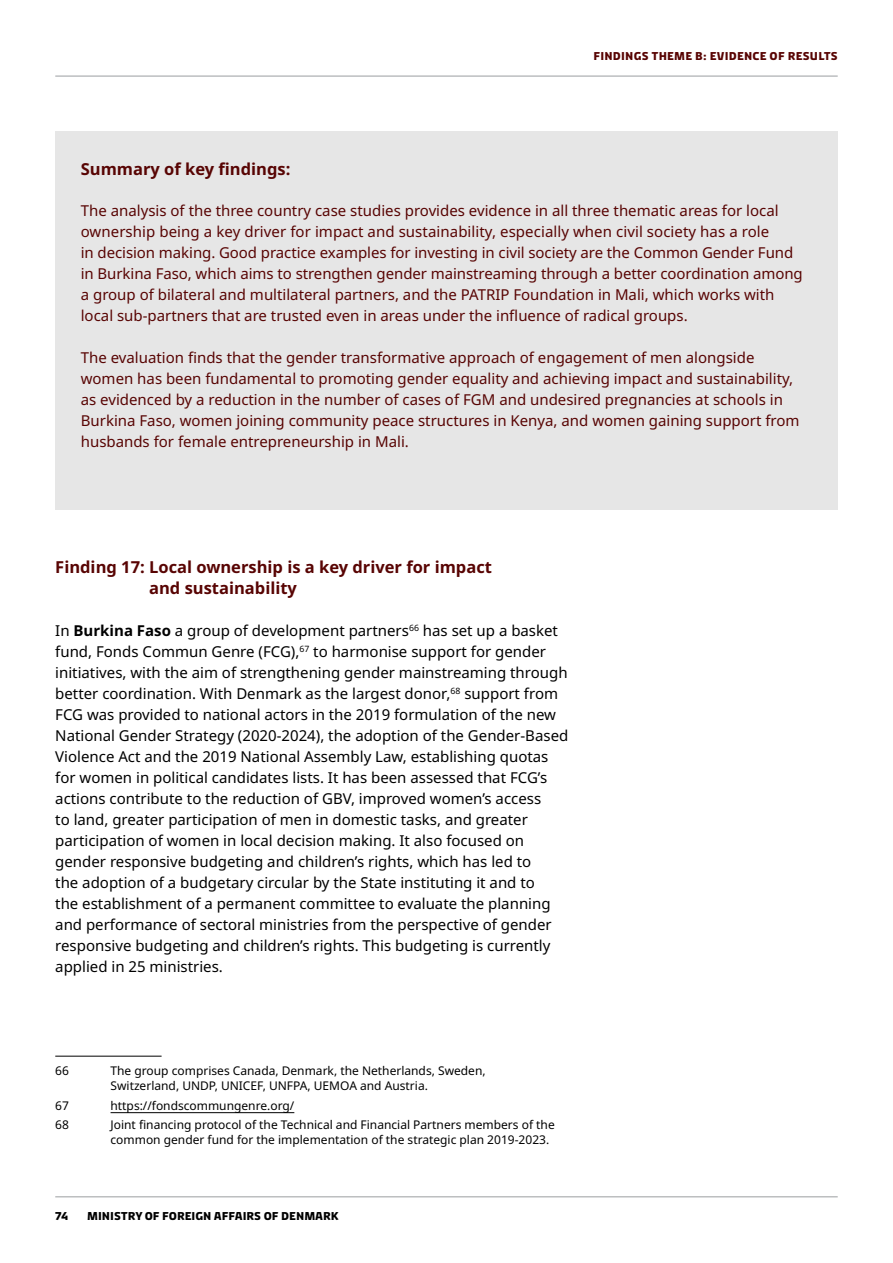
<style>
.page{position:relative;width:893px;height:1263px;background:#fff}
.page>*{position:absolute;margin:0;border:0;box-sizing:border-box;transform-origin:0 0}
.t1{font:700 16.5px/21px "Noto Sans";color:#580403}
.t2{font:16.5px "Noto Sans Bold 2";color:#580403}
.t3{font:15px/21px "Noto Sans";color:#000}
.t4{font:15px/21px "Noto Sans";color:#580403}
.t5{font:12px/15px "Noto Sans Regular 2";color:#000}
.t6{font:12px/15px "Noto Sans";color:#000}
.t7{font:700 11.25px "Diplomacy V2";color:#000}
.t8{font:700 11.25px "Diplomacy V2";letter-spacing:.02em;color:#580403}
.s1{font-family:"Noto Sans Regular 2"}
.s2{font-family:"Noto Sans Bold 2";font-weight:400}
.s3{font-weight:700}
.s4{font-family:"Noto Sans"}
</style>
<div class="page">
<hr style="left:55px;top:1056px;width:107px;height:1px;background:#000">
<hr style="left:111px;top:1112px;width:183px;height:1px;background:#000">
<div style="left:55px;top:132px;width:783px;height:378px;background:#e6e6e6"></div>
<hr style="left:55px;top:75px;width:783px;height:2px;background:#bcbec0">
<hr style="left:55px;top:1196px;width:783px;height:1px;background:#bcbec0">
<p class="t8" style="left:593px;top:48px;width:246px">FINDINGS THEME B: EVIDENCE OF RESULTS</p>
<h3 class="t2" style="left:81px;top:157px;width:211px">Summary of key findings:</h3>
<p class="t4" style="left:81px;top:200px;width:723px">The analysis of the three country case studies provides evidence in all three thematic areas for local ownership being a key driver for impact and sustainability, especially when civil society has a role<br>in decision making. Good practice examples for investing in civil society are the Common Gender Fund in Burkina Faso, which aims to strengthen gender mainstreaming through a better coordination among a group of bilateral and multilateral partners, and the PATRIP Foundation in Mali, which works with <span class="s1">local sub-partners that are trusted even in areas under the influence of radical groups.</span></p>
<p class="t4" style="left:81px;top:347px;width:720px"><span class="s1">The evaluation finds that the gender transformative approach of engagement of men alongside </span>women has been fundamental to promoting gender equality and achieving impact and sustainability, as evidenced by a reduction in the number of cases of FGM and undesired pregnancies at schools in Burkina Faso, women joining community peace structures in Kenya, and women gaining support from husbands for female entrepreneurship in Mali.</p>
<h3 class="t1" style="left:149px;top:557px;width:344px;text-indent:-94px">Finding 17: Local ownership is a key driver for impact <span class="s2">and sustainability</span></h3>
<p class="t3" style="left:55px;top:620px;width:515px">In <span class="s3">Burkina Faso</span> a group of development partners<sup>66</sup> has set up a basket fund, Fonds Commun Genre (FCG),<sup>67</sup> to harmonise support for gender initiatives, with the aim of strengthening gender mainstreaming through better coordination. With Denmark as the largest donor,<sup>68</sup> support from FCG was provided to national actors in the 2019 formulation of the new National Gender Strategy (2020-2024), the adoption of the Gender-Based Violence Act and the 2019 National Assembly Law, establishing quotas for women in political candidates lists. It has been assessed that FCG’s actions contribute to the reduction of GBV, improved women’s access<br>to land, greater participation of men in domestic tasks, and greater participation of women in local decision making. It also focused on gender responsive budgeting and children’s rights, which has led to<br>the adoption of a budgetary circular by the State instituting it and to<br>the establishment of a permanent committee to evaluate the planning and performance of sectoral ministries from the perspective of gender responsive budgeting and children’s rights. This budgeting is currently applied in 25 ministries.</p>
<p class="t5" style="left:55px;top:1064px;width:15px">66</p>
<p class="t6" style="left:111px;top:1064px;width:377px">The group comprises Canada, Denmark, the Netherlands, Sweden,<br>Switzerland, UNDP, UNICEF, UNFPA, UEMOA and Austria.</p>
<p class="t5" style="left:55px;top:1098px;width:15px">67</p>
<p class="t6" style="left:111px;top:1098px;width:185px">https://fondscommungenre.org/</p>
<p class="t5" style="left:55px;top:1117px;width:15px">68</p>
<p class="t5" style="left:111px;top:1117px;width:446px">Joint financing protocol of the Technical and Financial Partners members of the <span class="s4">common gender fund for the implementation of the strategic plan 2019-2023.</span></p>
<p class="t7" style="left:55px;top:1209px;width:14px">74</p>
<p class="t7" style="left:87px;top:1209px;width:253px">MINISTRY OF FOREIGN AFFAIRS OF DENMARK</p>
</div>
